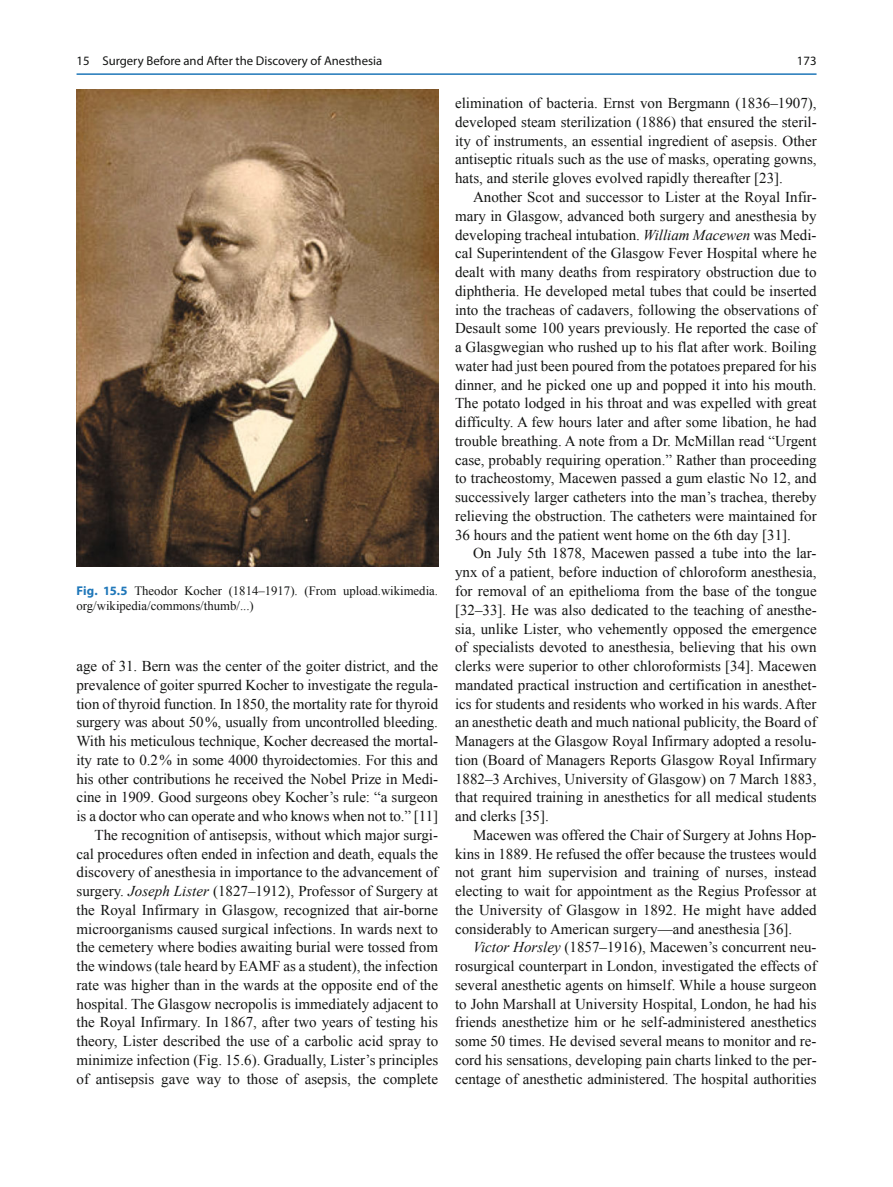
<style>
.page{position:relative;width:893px;height:1187px;background:#fff}
.page>*{position:absolute;margin:0;border:0;box-sizing:border-box;transform-origin:0 0}
.t1{font:15px/18.8px "Flfcvc Mkqnnl Vlgssw Ttvdvm Times New Roman";color:#131413;text-align:justify}
.t2{font:12.75px/15px "Flfcvc Mkqnnl Vlgssw Ttvdvm Times New Roman";color:#131413}
.t3{font:12.75px "Myriad Pro";color:#131413}
.s1{font-family:"Myriad Pro";font-weight:700;color:#1f77b9}
.s2{font-family:"Sxnckd Lwcgqj Dwjsrh Pjpshk Times New Roman";font-style:italic}
</style>
<div class="page">
<img style="left:77px;top:89px;width:361px;height:478px">
<hr style="left:77px;top:73px;width:739px;height:2px;background:#1f77b9">
<p class="t3" style="left:77px;top:56px;width:307px">15 Surgery Before and After the Discovery of Anesthesia</p>
<p class="t2" style="left:77px;top:583px;width:363px"><span class="s1">Fig. 15.5</span> Theodor Kocher (1814–1917). (From upload.wikimedia. org/wikipedia/commons/thumb/...)</p>
<p class="t1" style="left:77px;top:656px;width:363px;text-align:right">age of 31. Bern was the center of the goiter district, and the prevalence of goiter spurred Kocher to investigate the regula&shy;tion of thyroid function. In 1850, the mortality rate for thyroid surgery was about 50 %, usually from uncontrolled bleeding.<br>With his meticulous technique, Kocher decreased the mortal&shy;ity rate to 0.2 % in some 4000 thyroidectomies. For this and his other contributions he received the Nobel Prize in Medi&shy;cine in 1909. Good surgeons obey Kocher’s rule: “a surgeon is a doctor who can operate and who knows when not to.” [ 11 ] The recognition of antisepsis, without which major surgi&shy;cal procedures often ended in infection and death, equals the discovery of anesthesia in importance to the advancement of surgery. <span class="s2">Joseph Lister</span> (1827–1912), Professor of Surgery at the Royal Infirmary in Glasgow, recognized that air-borne microorganisms caused surgical infections. In wards next to the cemetery where bodies awaiting burial were tossed from the windows (tale heard by EAMF as a student), the infection rate was higher than in the wards at the opposite end of the hospital. The Glasgow necropolis is immediately adjacent to the Royal Infirmary. In 1867, after two years of testing his theory, Lister described the use of a carbolic acid spray to minimize infection (Fig. 15.6 ). Gradually, Lister’s principles of antisepsis gave way to those of asepsis, the complete</p>
<p class="t3" style="left:797px;top:56px;width:21px">173</p>
<p class="t1" style="left:455px;top:94px;width:363px">elimination of bacteria. Ernst von Bergmann (1836–1907), developed steam sterilization (1886) that ensured the steril&shy;ity of instruments, an essential ingredient of asepsis. Other antiseptic rituals such as the use of masks, operating gowns, hats, and sterile gloves evolved rapidly thereafter [ 23 ].</p>
<p class="t1" style="left:455px;top:187px;width:363px;text-indent:18px">Another Scot and successor to Lister at the Royal Infir&shy;mary in Glasgow, advanced both surgery and anesthesia by developing tracheal intubation. <span class="s2">William Macewen</span> was Medi&shy;cal Superintendent of the Glasgow Fever Hospital where he dealt with many deaths from respiratory obstruction due to diphtheria. He developed metal tubes that could be inserted into the tracheas of cadavers, following the observations of Desault some 100 years previously. He reported the case of a Glasgwegian who rushed up to his flat after work. Boiling water had just been poured from the potatoes prepared for his dinner, and he picked one up and popped it into his mouth.<br>The potato lodged in his throat and was expelled with great difficulty. A few hours later and after some libation, he had trouble breathing. A note from a Dr. McMillan read “Urgent case, probably requiring operation.” Rather than proceeding to tracheostomy, Macewen passed a gum elastic No 12, and successively larger catheters into the man’s trachea, thereby relieving the obstruction. The catheters were maintained for 36 hours and the patient went home on the 6th day [ 31 ].</p>
<p class="t1" style="left:455px;top:544px;width:363px;text-indent:18px">On July 5th 1878, Macewen passed a tube into the lar&shy;ynx of a patient, before induction of chloroform anesthesia, for removal of an epithelioma from the base of the tongue [ 32 – 33 ]. He was also dedicated to the teaching of anesthe&shy;sia, unlike Lister, who vehemently opposed the emergence of specialists devoted to anesthesia, believing that his own clerks were superior to other chloroformists [ 34 ]. Macewen mandated practical instruction and certification in anesthet&shy;ics for students and residents who worked in his wards. After an anesthetic death and much national publicity, the Board of Managers at the Glasgow Royal Infirmary adopted a resolu&shy;tion (Board of Managers Reports Glasgow Royal Infirmary 1882–3 Archives, University of Glasgow) on 7 March 1883, that required training in anesthetics for all medical students and clerks [ 35 ].</p>
<p class="t1" style="left:455px;top:825px;width:363px;text-indent:18px">Macewen was offered the Chair of Surgery at Johns Hop&shy;kins in 1889. He refused the offer because the trustees would not grant him supervision and training of nurses, instead electing to wait for appointment as the Regius Professor at the University of Glasgow in 1892. He might have added considerably to American surgery—and anesthesia [ 36 ].</p>
<p class="t1" style="left:455px;top:937px;width:363px;text-indent:18px"><span class="s2">Victor Horsley</span> (1857–1916), Macewen’s concurrent neu&shy;rosurgical counterpart in London, investigated the effects of several anesthetic agents on himself. While a house surgeon to John Marshall at University Hospital, London, he had his friends anesthetize him or he self-administered anesthetics some 50 times. He devised several means to monitor and re&shy;cord his sensations, developing pain charts linked to the per&shy;centage of anesthetic administered. The hospital authorities</p>
</div>
